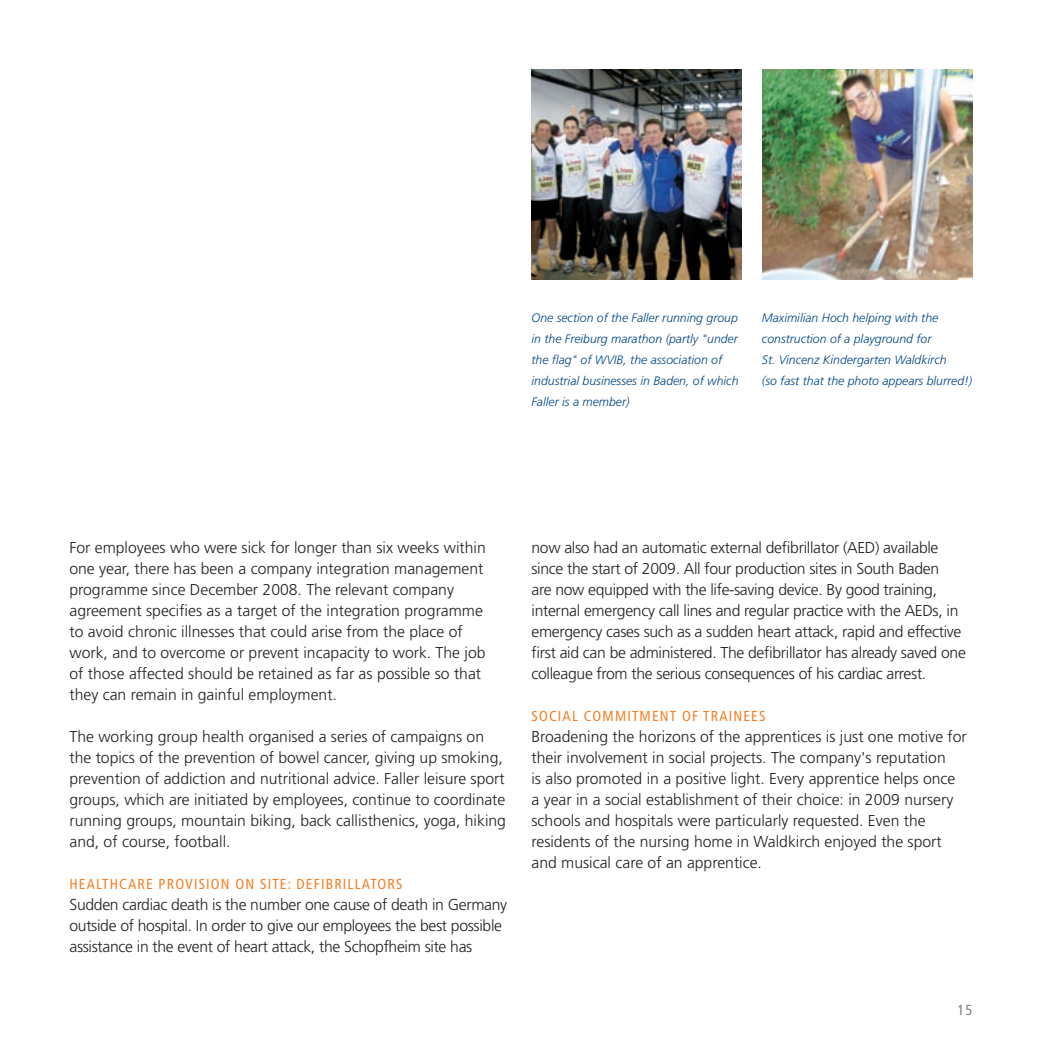
<style>
.page{position:relative;width:1042px;height:1042px;background:#fff}
.page>*{position:absolute;margin:0;border:0;box-sizing:border-box;transform-origin:0 0}
.t1{font:300 15.75px/21px "Frutiger";color:#231f20}
.t2{font:300 15.75px/21px "Frutiger";letter-spacing:-.02em;color:#231f20}
.t3{font:condensed 14.35px "Frutiger";letter-spacing:.08em;color:#f48026}
.t4{font:condensed 14.35px "Frutiger";color:#808285}
.t5{font:italic 300 12.25px/21px "Frutiger";color:#004684}
</style>
<div class="page">
<img style="left:762px;top:69px;width:210px;height:210px">
<img style="left:531px;top:69px;width:210px;height:210px">
<p class="t5" style="left:531px;top:307px;width:208px">One section of the Faller running group in the Freiburg marathon (partly "under the flag" of WVIB, the association of industrial businesses in Baden, of which Faller is a member)</p>
<p class="t5" style="left:762px;top:307px;width:212px">Maximilian Hoch helping with the construction of a playground for<br>St. Vincenz Kindergarten Waldkirch<br>(so fast that the photo appears blurred!)</p>
<p class="t1" style="left:69px;top:537px;width:418px">For employees who were sick for longer than six weeks within one year, there has been a company integration management programme since December 2008. The relevant company agreement specifies as a target of the integration programme to avoid chronic illnesses that could arise from the place of work, and to overcome or prevent incapacity to work. The job of those affected should be retained as far as possible so that they can remain in gainful employment.</p>
<p class="t1" style="left:69px;top:726px;width:438px">The working group health organised a series of campaigns on the topics of the prevention of bowel cancer, giving up smoking, prevention of addiction and nutritional advice. Faller leisure sport groups, which are initiated by employees, continue to coordinate running groups, mountain biking, back callisthenics, yoga, hiking and, of course, football.</p>
<p class="t3" style="left:69px;top:875px;width:334px">HEALTHCARE PROVISION ON SITE: DEFIBRILLATORS</p>
<p class="t2" style="left:69px;top:894px;width:439px">Sudden cardiac death is the number one cause of death in Germany outside of hospital. In order to give our employees the best possible assistance in the event of heart attack, the Schopfheim site has</p>
<p class="t2" style="left:531px;top:537px;width:436px">now also had an automatic external defibrillator (AED) available since the start of 2009. All four production sites in South Baden<br>are now equipped with the life-saving device. By good training, internal emergency call lines and regular practice with the AEDs, in emergency cases such as a sudden heart attack, rapid and effective first aid can be administered. The defibrillator has already saved one colleague from the serious consequences of his cardiac arrest.</p>
<p class="t3" style="left:531px;top:707px;width:236px">SOCIAL COMMITMENT OF TRAINEES</p>
<p class="t1" style="left:531px;top:726px;width:437px">Broadening the horizons of the apprentices is just one motive for their involvement in social projects. The company's reputation<br>is also promoted in a positive light. Every apprentice helps once a year in a social establishment of their choice: in 2009 nursery schools and hospitals were particularly requested. Even the residents of the nursing home in Waldkirch enjoyed the sport and musical care of an apprentice.</p>
<p class="t4" style="left:957px;top:1001px;width:17px">15</p>
</div>
